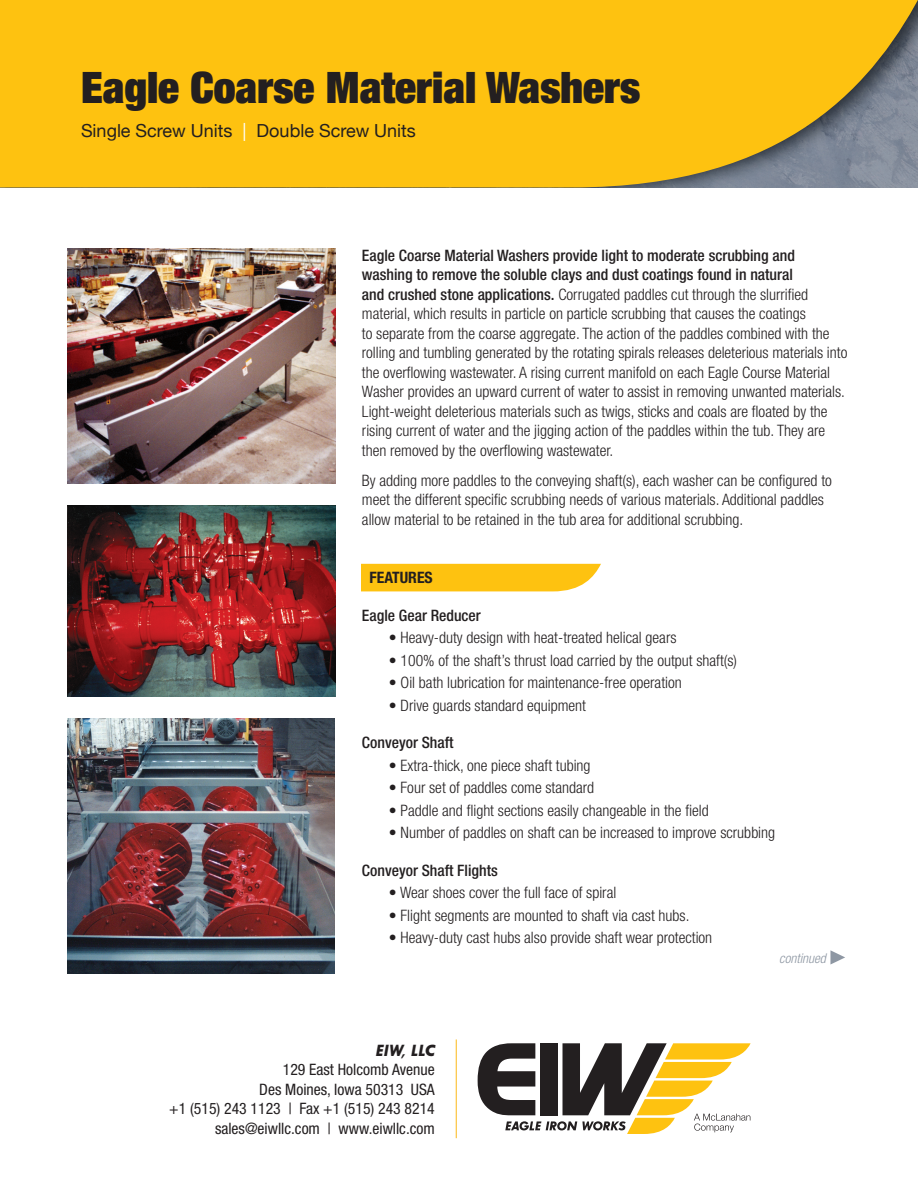
<style>
.page{position:relative;width:918px;height:1188px;background:#fff}
.page>*{position:absolute;margin:0;border:0;box-sizing:border-box;transform-origin:0 0}
.t1{font:900 expanded 43.5px "Helvetica Neue";color:#231f20}
.t2{font:18px "Helvetica Neue";color:#231f20}
.t3{font:300 condensed 15.75px/19.5px "Helvetica Neue";color:#231f20}
.t4{font:condensed 15.75px "Helvetica Neue";color:#231f20}
.t5{font:500 condensed 15.75px "Helvetica Neue";color:#231f20}
.t6{font:700 condensed 15.75px "Helvetica Neue";color:#231f20}
.t7{font:italic 700 15.75px "Sans Serif FLF";color:#231f20}
.t8{font:italic 300 condensed 13.5px "Helvetica Neue";color:#8e97a3}
.s1{color:#fff}
.s2{font-weight:500}
</style>
<div class="page">
<svg style="left:0;top:0;width:918px;height:187px;background:#f0bb1b"></svg>
<div style="left:362px;top:564px;width:239px;height:27px;background:#fec210"></div>
<img style="left:68px;top:506px;width:268px;height:191px">
<img style="left:68px;top:248px;width:268px;height:235px">
<img style="left:68px;top:719px;width:267px;height:255px">
<svg style="left:478px;top:1043px;width:273px;height:91px"></svg>
<hr style="left:456px;top:1040px;width:1px;height:98px;background:#fcb818">
<svg style="left:830px;top:950px;width:15px;height:15px"></svg>
<p class="t1" style="left:81px;top:59px;width:561px">Eagle Coarse Material Washers</p>
<p class="t2" style="left:81px;top:118px;width:336px">Single Screw Units <span class="s1">|</span> Double Screw Units</p>
<p class="t3" style="left:362px;top:245px;width:487px"><span class="s2">Eagle Coarse Material Washers provide light to moderate scrubbing and washing to remove the soluble clays and dust coatings found in natural<br>and crushed stone applications.</span> Corrugated paddles cut through the slurrified material, which results in particle on particle scrubbing that causes the coatings<br>to separate from the coarse aggregate. The action of the paddles combined with the rolling and tumbling generated by the rotating spirals releases deleterious materials into the overflowing wastewater. A rising current manifold on each Eagle Course Material Washer provides an upward current of water to assist in removing unwanted materials.<br>Light-weight deleterious materials such as twigs, sticks and coals are floated by the rising current of water and the jigging action of the paddles within the tub. They are then removed by the overflowing wastewater.</p>
<p class="t3" style="left:362px;top:470px;width:471px">By adding more paddles to the conveying shaft(s), each washer can be configured to meet the different specific scrubbing needs of various materials. Additional paddles allow material to be retained in the tub area for additional scrubbing.</p>
<p class="t6" style="left:370px;top:568px;width:65px">FEATURES</p>
<p class="t5" style="left:362px;top:606px;width:120px">Eagle Gear Reducer</p>
<p class="t3" style="left:389px;top:628px;width:289px">• Heavy-duty design with heat-treated helical gears</p>
<p class="t3" style="left:389px;top:650px;width:350px">• 100% of the shaft’s thrust load carried by the output shaft(s)</p>
<p class="t3" style="left:389px;top:673px;width:294px">• Oil bath lubrication for maintenance-free operation</p>
<p class="t3" style="left:389px;top:695px;width:199px">• Drive guards standard equipment</p>
<p class="t5" style="left:362px;top:733px;width:93px">Conveyor Shaft</p>
<p class="t3" style="left:389px;top:755px;width:203px">• Extra-thick, one piece shaft tubing</p>
<p class="t3" style="left:389px;top:778px;width:207px">• Four set of paddles come standard</p>
<p class="t3" style="left:389px;top:800px;width:321px">• Paddle and flight sections easily changeable in the field</p>
<p class="t3" style="left:389px;top:823px;width:388px">• Number of paddles on shaft can be increased to improve scrubbing</p>
<p class="t5" style="left:362px;top:861px;width:137px">Conveyor Shaft Flights</p>
<p class="t3" style="left:389px;top:883px;width:229px">• Wear shoes cover the full face of spiral</p>
<p class="t3" style="left:389px;top:905px;width:302px">• Flight segments are mounted to shaft via cast hubs.</p>
<p class="t3" style="left:389px;top:928px;width:325px">• Heavy-duty cast hubs also provide shaft wear protection</p>
<p class="t7" style="left:375px;top:1041px;width:61px">EIW, LLC</p>
<p class="t4" style="left:283px;top:1061px;width:154px">129 East Holcomb Avenue</p>
<p class="t4" style="left:259px;top:1080px;width:177px">Des Moines, Iowa 50313 USA</p>
<p class="t4" style="left:169px;top:1100px;width:267px">+1 (515) 243 1123 | Fax +1 (515) 243 8214</p>
<p class="t4" style="left:215px;top:1119px;width:221px">sales@eiwllc.com | www.eiwllc.com</p>
<p class="t8" style="left:779px;top:950px;width:48px">continued</p>
</div>
